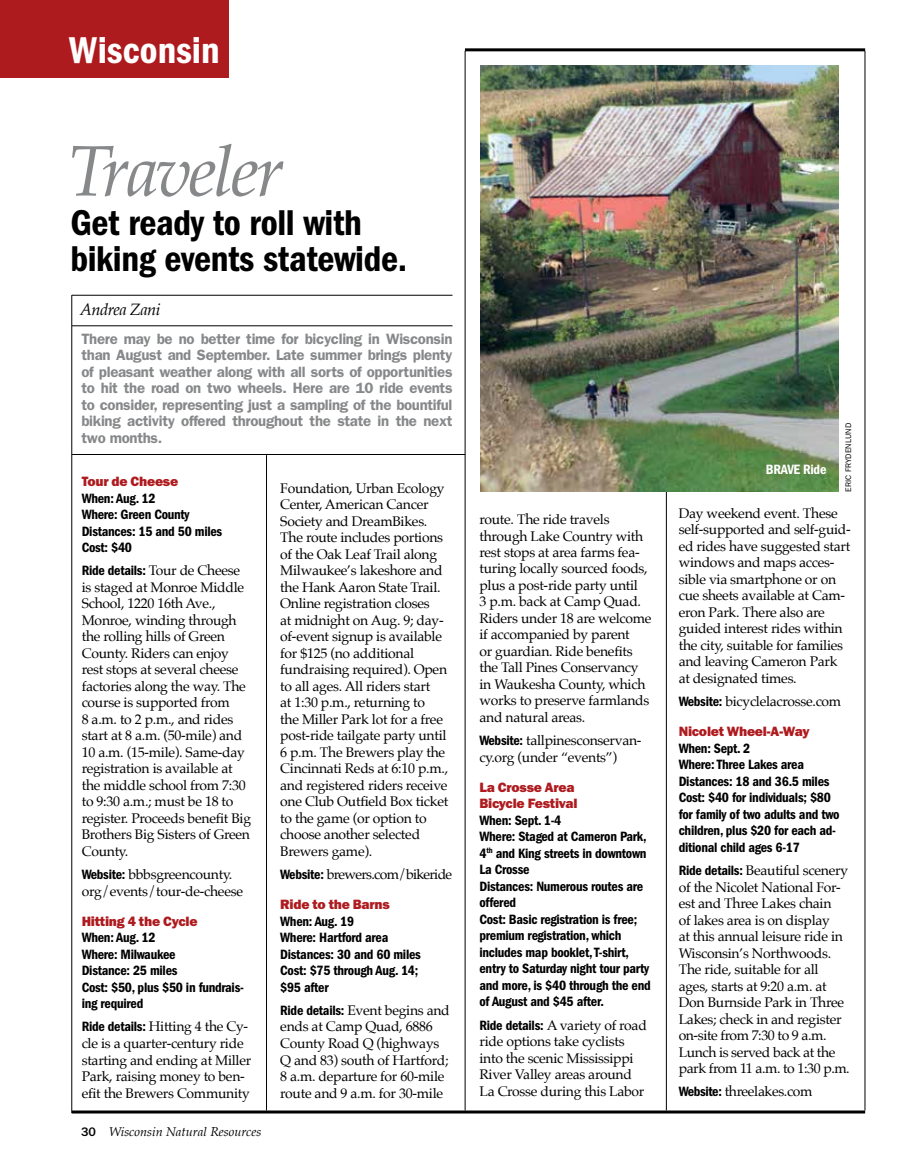
<style>
.page{position:relative;width:905px;height:1175px;background:#fff}
.page>*{position:absolute;margin:0;border:0;box-sizing:border-box;transform-origin:0 0}
.t1{font:italic 72px "Palatino";letter-spacing:-.04em;color:#86888a}
.t2{font:38.7px "ITC Franklin Gothic Std Dm Cd";color:#fff}
.t3{font:37.05px/35.4px "ITC Franklin Gothic Std Dm Cd";letter-spacing:-.01em;color:#000}
.t4{font:italic 16.5px "Palatino";letter-spacing:-.03em;color:#000}
.t5{font:600 15px/16.5px "ITC Franklin Gothic Std";letter-spacing:-.02em;color:#86888a;text-align:justify}
.t6{font:13.95px/16.5px "Palatino";letter-spacing:-.02em;color:#000}
.t7{font:13.95px/16.5px "ITC Franklin Gothic Std Dm Cd";letter-spacing:-.02em;color:#000}
.t8{font:13.95px/16.5px "Franklin Gothic URW Hea";letter-spacing:-.02em;color:#ae1b1f}
.t9{font:13.95px "Palatino";letter-spacing:-.05em;color:#000}
.t10{font:13.95px "ITC Franklin Gothic Std Dm Cd";letter-spacing:-.02em;color:#fff}
.t11{font:italic 12.75px "Palatino";color:#000}
.t12{font:8.1px "ITC Franklin Gothic Std";letter-spacing:.01em;color:#000}
.s1{font-family:"Palatino"}
.s2{font-family:"ITC Franklin Gothic Std Dm Cd"}
.s3{font-family:"ITC Franklin Gothic Std";font-weight:500;font-style:normal}
</style>
<div class="page">
<div style="left:0;top:0;width:228px;height:78px;background:#ae1b1f"></div>
<hr style="left:71px;top:295px;width:1px;height:818px;background:#000">
<hr style="left:72px;top:325px;width:380px;height:1px;background:#000">
<hr style="left:72px;top:295px;width:380px;height:1px;background:#000">
<hr style="left:72px;top:454px;width:393px;height:1px;background:#000">
<hr style="left:465px;top:51px;width:1px;height:1059px;background:#000">
<hr style="left:266px;top:455px;width:1px;height:655px;background:#000">
<hr style="left:666px;top:325px;width:1px;height:785px;background:#000">
<hr style="left:864px;top:51px;width:1px;height:1059px;background:#000">
<hr style="left:72px;top:1110px;width:793px;height:3px;background:#000">
<hr style="left:465px;top:48px;width:400px;height:3px;background:#000">
<img style="left:480px;top:66px;width:358px;height:426px">
<h2 class="t2" style="left:69px;top:28px;width:152px">Wisconsin</h2>
<h1 class="t1" style="left:68px;top:110px;width:217px">Traveler</h1>
<h3 class="t3" style="left:70px;top:205px;width:338px">Get ready to roll with biking events statewide.</h3>
<p class="t4" style="left:80px;top:295px;width:82px">Andrea Zani</p>
<p class="t5" style="left:81px;top:330px;width:372px">There may be no better time for bicycling in Wisconsin than August and September. Late summer brings plenty of pleasant weather along with all sorts of opportunities to hit the road on two wheels. Here are 10 ride events to consider, representing just a sampling of the bountiful biking activity offered throughout the state in the next two months.</p>
<p class="t8" style="left:82px;top:472px;width:98px">Tour de Cheese</p>
<p class="t7" style="left:82px;top:489px;width:142px">When: Aug. 12<br>Where: Green County<br>Distances: 15 and 50 miles<br>Cost: $40</p>
<p class="t7" style="left:82px;top:562px;width:160px">Ride details: <span class="s1">Tour de Cheese</span></p>
<p class="t6" style="left:82px;top:578px;width:171px">is staged at Monroe Middle<br>School, 1220 16th Ave.,<br>Monroe, winding through the rolling hills of Green<br>County. Riders can enjoy rest stops at several cheese factories along the way. The course is supported from<br>8 a.m. to 2 p.m., and rides start at 8 a.m. (50-mile) and<br>10 a.m. (15-mile). Same-day registration is available at the middle school from 7:30 to 9:30 a.m.; must be 18 to register. Proceeds benefit Big<br>Brothers Big Sisters of Green<br>County.</p>
<p class="t6" style="left:82px;top:866px;width:163px"><span class="s2">Website:</span> bbbsgreencounty. org/events/tour-de-cheese</p>
<p class="t8" style="left:82px;top:912px;width:117px">Hitting 4 the Cycle</p>
<p class="t7" style="left:82px;top:929px;width:164px">When: Aug. 12<br>Where: Milwaukee<br>Distance: 25 miles<br>Cost: $50, plus $50 in fundrais&shy;ing required</p>
<p class="t6" style="left:82px;top:1018px;width:171px"><span class="s2">Ride details:</span> Hitting 4 the Cy&shy;cle is a quarter-century ride starting and ending at Miller<br>Park, raising money to ben&shy;efit the Brewers Community</p>
<p class="t6" style="left:280px;top:479px;width:169px">Foundation, Urban Ecology<br>Center, American Cancer<br>Society and DreamBikes.<br>The route includes portions of the Oak Leaf Trail along<br>Milwaukee’s lakeshore and the Hank Aaron State Trail.<br>Online registration closes<br>at midnight on Aug. 9; day&shy;of-event signup is available for $125 (no additional fundraising required). Open to all ages. All riders start<br>at 1:30 p.m., returning to<br>the Miller Park lot for a free post-ride tailgate party until<br>6 p.m. The Brewers play the<br>Cincinnati Reds at 6:10 p.m., and registered riders receive one Club Outfield Box ticket to the game (or option to choose another selected<br>Brewers game).</p>
<p class="t9" style="left:280px;top:862px;width:173px"><span class="s2">Website:</span> brewers.com/bikeride</p>
<p class="t8" style="left:280px;top:895px;width:111px">Ride to the Barns</p>
<p class="t7" style="left:280px;top:912px;width:142px">When: Aug. 19<br>Where: Hartford area<br>Distances: 30 and 60 miles<br>Cost: $75 through Aug. 14; $95 after</p>
<p class="t6" style="left:280px;top:1001px;width:171px"><span class="s2">Ride details:</span> Event begins and ends at Camp Quad, 6886<br>County Road Q (highways<br>Q and 83) south of Hartford;<br>8 a.m. departure for 60-mile route and 9 a.m. for 30-mile</p>
<p class="t11" style="left:81px;top:1121px;width:182px"><span class="s3">30</span> Wisconsin Natural Resources</p>
<p class="t6" style="left:479px;top:511px;width:174px">route. The ride travels through Lake Country with rest stops at area farms fea&shy;turing locally sourced foods, plus a post-ride party until<br>3 p.m. back at Camp Quad.<br>Riders under 18 are welcome if accompanied by parent<br>or guardian. Ride benefits the Tall Pines Conservancy in Waukesha County, which works to preserve farmlands and natural areas.</p>
<p class="t6" style="left:479px;top:732px;width:164px"><span class="s2">Website:</span> tallpinesconservan&shy;cy.org (under “events”)</p>
<p class="t8" style="left:479px;top:778px;width:99px">La Crosse Area<br>Bicycle Festival</p>
<p class="t7" style="left:479px;top:812px;width:173px">When: Sept. 1-4<br>Where: Staged at Cameron Park,<br>4<sup>th</sup> and King streets in downtown<br>La Crosse<br>Distances: Numerous routes are offered<br>Cost: Basic registration is free; premium registration, which includes map booklet, T-shirt, entry to Saturday night tour party and more, is $40 through the end of August and $45 after.</p>
<p class="t6" style="left:479px;top:1016px;width:169px"><span class="s2">Ride details:</span> A variety of road ride options take cyclists into the scenic Mississippi<br>River Valley areas around<br>La Crosse during this Labor</p>
<p class="t10" style="left:766px;top:462px;width:62px">BRAVE Ride</p>
<p class="t12" style="left:843px;top:492px;width:70px;rotate:-90deg">ERIC FRYDENLUND</p>
<p class="t6" style="left:678px;top:505px;width:174px">Day weekend event. These self-supported and self-guid&shy;ed rides have suggested start windows and maps acces&shy;sible via smartphone or on cue sheets available at Cam&shy;eron Park. There also are guided interest rides within the city, suitable for families and leaving Cameron Park at designated times.</p>
<p class="t6" style="left:678px;top:693px;width:164px"><span class="s2">Website:</span> bicyclelacrosse.com</p>
<p class="t8" style="left:678px;top:723px;width:132px">Nicolet Wheel-A-Way</p>
<p class="t7" style="left:678px;top:740px;width:162px">When: Sept. 2<br>Where: Three Lakes area<br>Distances: 18 and 36.5 miles<br>Cost: $40 for individuals; $80 for family of two adults and two children, plus $20 for each ad&shy;ditional child ages 6-17</p>
<p class="t6" style="left:678px;top:862px;width:172px"><span class="s2">Ride details:</span> Beautiful scenery of the Nicolet National For&shy;est and Three Lakes chain<br>of lakes area is on display<br>at this annual leisure ride in<br>Wisconsin’s Northwoods.<br>The ride, suitable for all ages, starts at 9:20 a.m. at<br>Don Burnside Park in Three<br>Lakes; check in and register on-site from 7:30 to 9 a.m.<br>Lunch is served back at the park from 11 a.m. to 1:30 p.m.</p>
<p class="t6" style="left:678px;top:1083px;width:135px"><span class="s2">Website:</span> threelakes.com</p>
</div>
